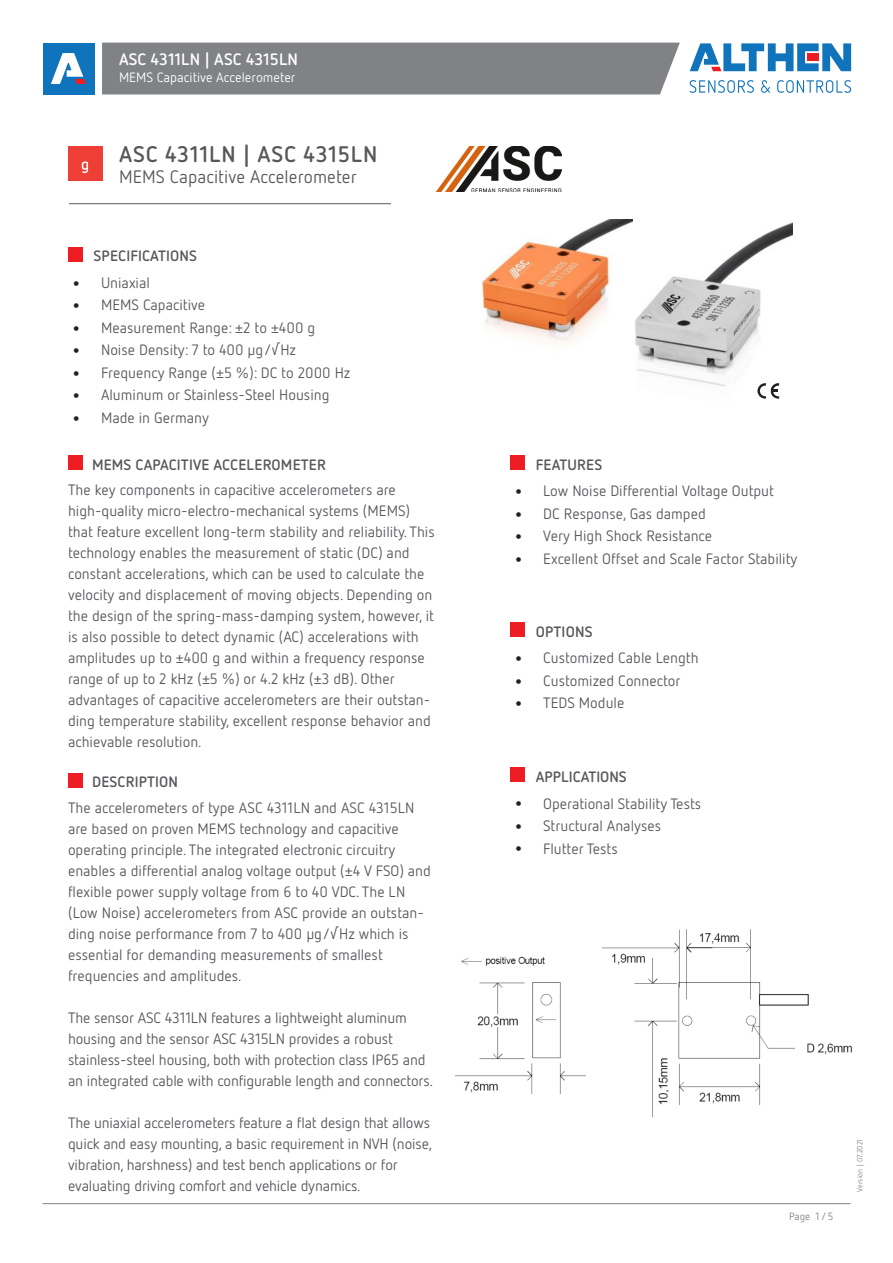
<style>
.page{position:relative;width:893px;height:1263px;background:#fff}
.page>*{position:absolute;margin:0;border:0;box-sizing:border-box;transform-origin:0 0}
.t1{font:700 22.5px "Netto OT";letter-spacing:.03em;color:#57585a}
.t2{font:18px "Netto OT";letter-spacing:.005em;color:#57585a}
._1Head_12pf_Bold{font:700 16.5px "Netto OT";color:#fff}
.FT_10pt_regular{font:15px/21px "Netto OT";color:#57585a}
.Fliesstext_Head_10p{font:700 15px "Netto OT";letter-spacing:.01em;color:#57585a}
.FT_10pt_regular-2{font:700 15px "Netto OT";letter-spacing:.01em;color:#57585a}
._1Head_12pf_Bold-2{font:13.5px "Netto OT";color:#fff}
.t3{font:10.5px "Netto OT";color:#808285}
.t4{font:7.5px "Netto OT";color:#808285}
.s1{font-size:27px;color:#231f20}
</style>
<div class="page">
<div style="left:102px;top:43px;width:578px;height:51px;background:#808285"></div>
<hr style="left:43px;top:1203px;width:807px;height:1px;background:#808285">
<div style="left:43px;top:43px;width:51px;height:51px;background:#1074bc"></div>
<svg style="left:51px;top:53px;width:35px;height:31px"></svg>
<svg style="left:690px;top:80px;width:64px;height:13px"></svg>
<svg style="left:761px;top:80px;width:9px;height:13px"></svg>
<svg style="left:777px;top:80px;width:74px;height:13px"></svg>
<svg style="left:690px;top:43px;width:161px;height:28px"></svg>
<div style="left:510px;top:767px;width:15px;height:15px;background:#ee1d23"></div>
<div style="left:510px;top:455px;width:15px;height:15px;background:#ee1d23"></div>
<div style="left:68px;top:247px;width:15px;height:14px;background:#ee1d23"></div>
<div style="left:510px;top:622px;width:15px;height:15px;background:#ee1d23"></div>
<div style="left:68px;top:455px;width:15px;height:15px;background:#ee1d23"></div>
<div style="left:68px;top:773px;width:15px;height:15px;background:#ee1d23"></div>
<hr style="left:69px;top:203px;width:322px;height:1px;background:#6c6d70">
<img style="left:436px;top:147px;width:125px;height:45px">
<div style="left:68px;top:147px;width:34px;height:34px;background:#ee3e35"></div>
<svg style="left:82px;top:162px;width:6px;height:11px"></svg>
<img style="left:635px;top:222px;width:157px;height:165px">
<img style="left:481px;top:219px;width:152px;height:124px">
<svg style="left:757px;top:383px;width:27px;height:16px"></svg>
<img style="left:455px;top:929px;width:397px;height:189px">
<p class="_1Head_12pf_Bold" style="left:119px;top:49px;width:180px">ASC 4311LN | ASC 4315LN</p>
<p class="_1Head_12pf_Bold-2" style="left:119px;top:69px;width:178px">MEMS Capacitive Accelerometer</p>
<p class="t1" style="left:119px;top:140px;width:260px">ASC 4311LN | ASC 4315LN</p>
<p class="t2" style="left:119px;top:166px;width:239px">MEMS Capacitive Accelerometer</p>
<p class="Fliesstext_Head_10p" style="left:94px;top:246px;width:105px">SPECIFICATIONS</p>
<p class="FT_10pt_regular" style="left:69px;top:272px;width:82px"><span class="s1">•</span> Uniaxial</p>
<p class="FT_10pt_regular" style="left:69px;top:294px;width:137px"><span class="s1">•</span> MEMS Capacitive</p>
<p class="FT_10pt_regular" style="left:69px;top:317px;width:248px"><span class="s1">•</span> Measurement Range: ±2 to ±400 g</p>
<p class="FT_10pt_regular" style="left:69px;top:339px;width:229px"><span class="s1">•</span> Noise Density: 7 to 400 μg/√Hz</p>
<p class="FT_10pt_regular" style="left:69px;top:362px;width:283px"><span class="s1">•</span> Frequency Range (±5 %): DC to 2000 Hz</p>
<p class="FT_10pt_regular" style="left:69px;top:384px;width:262px"><span class="s1">•</span> Aluminum or Stainless-Steel Housing</p>
<p class="FT_10pt_regular" style="left:69px;top:407px;width:141px"><span class="s1">•</span> Made in Germany</p>
<p class="FT_10pt_regular-2" style="left:92px;top:455px;width:235px">MEMS CAPACITIVE ACCELEROMETER</p>
<p class="FT_10pt_regular" style="left:68px;top:479px;width:368px">The key components in capacitive accelerometers are high-quality micro-electro-mechanical systems (MEMS) that feature excellent long-term stability and reliability. This technology enables the measurement of static (DC) and constant accelerations, which can be used to calculate the velocity and displacement of moving objects. Depending on the design of the spring-mass-damping system, however, it is also possible to detect dynamic (AC) accelerations with amplitudes up to ±400 g and within a frequency response range of up to 2 kHz (±5 %) or 4.2 kHz (±3 dB). Other advantages of capacitive accelerometers are their outstan&shy;ding temperature stability, excellent response behavior and achievable resolution.</p>
<p class="FT_10pt_regular-2" style="left:92px;top:773px;width:88px">DESCRIPTION</p>
<p class="FT_10pt_regular" style="left:68px;top:796px;width:364px">The accelerometers of type ASC 4311LN and ASC 4315LN are based on proven MEMS technology and capacitive operating principle. The integrated electronic circuitry enables a differential analog voltage output (±4 V FSO) and flexible power supply voltage from 6 to 40 VDC. The LN (Low Noise) accelerometers from ASC provide an outstan&shy;ding noise performance from 7 to 400 μg/√Hz which is essential for demanding measurements of smallest frequencies and amplitudes.</p>
<p class="FT_10pt_regular" style="left:68px;top:1006px;width:367px">The sensor ASC 4311LN features a lightweight aluminum housing and the sensor ASC 4315LN provides a robust stainless-steel housing, both with protection class IP65 and an integrated cable with configurable length and connectors.</p>
<p class="FT_10pt_regular" style="left:68px;top:1111px;width:366px">The uniaxial accelerometers feature a flat design that allows quick and easy mounting, a basic requirement in NVH (noise, vibration, harshness) and test bench applications or for evaluating driving comfort and vehicle dynamics.</p>
<p class="Fliesstext_Head_10p" style="left:536px;top:455px;width:68px">FEATURES</p>
<p class="FT_10pt_regular" style="left:511px;top:480px;width:264px"><span class="s1">•</span> Low Noise Differential Voltage Output</p>
<p class="FT_10pt_regular" style="left:511px;top:503px;width:196px"><span class="s1">•</span> DC Response, Gas damped</p>
<p class="FT_10pt_regular" style="left:511px;top:525px;width:202px"><span class="s1">•</span> Very High Shock Resistance</p>
<p class="FT_10pt_regular" style="left:511px;top:548px;width:288px"><span class="s1">•</span> Excellent Offset and Scale Factor Stability</p>
<p class="Fliesstext_Head_10p" style="left:536px;top:622px;width:58px">OPTIONS</p>
<p class="FT_10pt_regular" style="left:511px;top:647px;width:189px"><span class="s1">•</span> Customized Cable Length</p>
<p class="FT_10pt_regular" style="left:511px;top:670px;width:171px"><span class="s1">•</span> Customized Connector</p>
<p class="FT_10pt_regular" style="left:511px;top:692px;width:114px"><span class="s1">•</span> TEDS Module</p>
<p class="Fliesstext_Head_10p" style="left:536px;top:767px;width:93px">APPLICATIONS</p>
<p class="FT_10pt_regular" style="left:511px;top:792px;width:191px"><span class="s1">•</span> Operational Stability Tests</p>
<p class="FT_10pt_regular" style="left:511px;top:815px;width:151px"><span class="s1">•</span> Structural Analyses</p>
<p class="FT_10pt_regular" style="left:511px;top:837px;width:108px"><span class="s1">•</span> Flutter Tests</p>
<p class="t3" style="left:789px;top:1210px;width:46px">Page 1 / 5</p>
<p class="t4" style="left:855px;top:1191px;width:54px;rotate:-90deg">Version | 07.2021</p>
</div>
